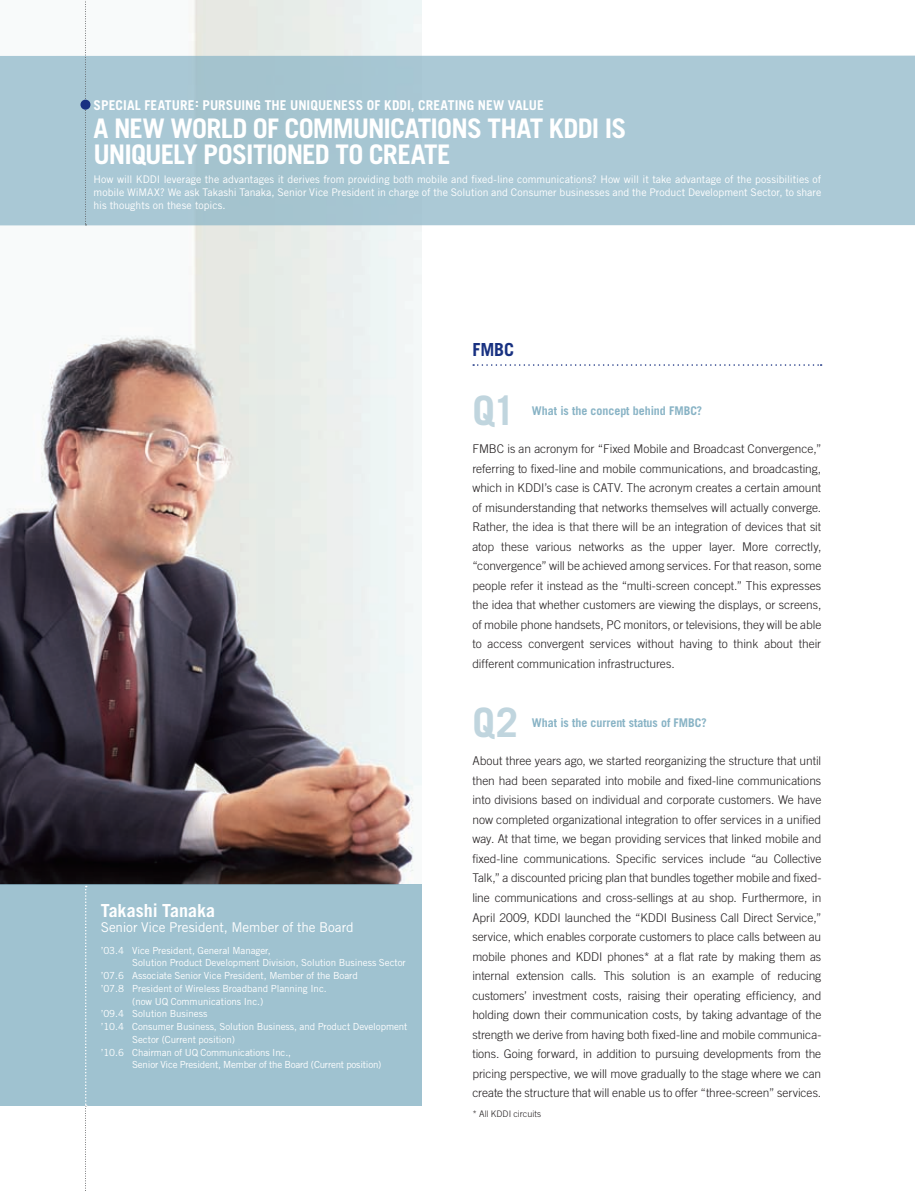
<style>
.page{position:relative;width:915px;height:1191px;background:#fff}
.page>*{position:absolute;margin:0;border:0;box-sizing:border-box;transform-origin:0 0}
.t1{font:700 40.5px "Trade Gothic";color:#c0d5de}
.t2{font:700 27px "Trade Gothic";letter-spacing:-.03em;color:#fff}
.t3{font:700 18px "Trade Gothic";letter-spacing:.005em;color:#fff}
.t4{font:700 18px "Trade Gothic";color:#183181}
.t5{font:700 13.5px "Trade Gothic";letter-spacing:.005em;color:#fff}
.t6{font:13.5px "Trade Gothic";letter-spacing:-.01em;color:#fff}
.t7{font:300 12px/19.5px "Trade Gothic";letter-spacing:-.005em;color:#231f20;text-align:justify}
.t8{font:700 12px "Trade Gothic";letter-spacing:-.005em;color:#88b3c5}
.t9{font:10.5px/12.8px "Trade Gothic";color:#fff;text-align:justify}
.t10{font:9.75px "Trade Gothic";letter-spacing:-.005em;color:#fff}
.t11{font:300 9px "Trade Gothic";letter-spacing:.01em;color:#231f20}
</style>
<div class="page">
<img style="left:0;top:0;width:421px;height:884px">
<svg style="left:473px;top:364px;width:348px;height:2px"></svg>
<div style="left:0;top:55px;width:914px;height:170px;background:#abc9d6"></div>
<div style="left:0;top:884px;width:421px;height:222px;background:#9fc2d0"></div>
<svg style="left:85px;top:0;width:1px;height:225px"></svg>
<div style="left:81px;top:100px;width:9px;height:9px;background:#183181;border-radius:50%"></div>
<div style="left:80px;top:100px;width:10px;height:10px;border:2px solid #183181;border-radius:50%"></div>
<svg style="left:85px;top:885px;width:2px;height:306px"></svg>
<p class="t5" style="left:94px;top:96px;width:241px">SPECIAL FEATURE: PURSUING THE UNIQUENESS</p>
<p class="t5" style="left:367px;top:96px;width:177px">OF KDDI, CREATING NEW VALUE</p>
<p class="t2" style="left:94px;top:112px;width:224px">A NEW WORLD OF COMM</p>
<p class="t2" style="left:352px;top:112px;width:100px">UNICATIONS</p>
<p class="t2" style="left:487px;top:112px;width:137px">THAT KDDI IS</p>
<p class="t2" style="left:93px;top:138px;width:194px">UNIQUELY POSITIONED</p>
<p class="t2" style="left:335px;top:138px;width:102px">TO CREATE</p>
<p class="t9" style="left:94px;top:173px;width:729px">How will KDDI leverage the advantages it derives from providing both mobile and fixed-line communications? How will it take advantage of the possibilities of mobile WiMAX? We ask Takashi Tanaka, Senior Vice President in charge of the Solution and Consumer businesses and the Product Development Sector, to share his thoughts on these topics.</p>
<p class="t3" style="left:101px;top:899px;width:116px">TAKASHI TANAKA</p>
<p class="t6" style="left:101px;top:919px;width:254px">Senior Vice President, Member of the Board</p>
<p class="t10" style="left:101px;top:944px;width:172px">’03.4 Vice President, General Manager,</p>
<p class="t10" style="left:132px;top:957px;width:275px">Solution Product Development Division, Solution Business Sector</p>
<p class="t10" style="left:101px;top:969px;width:258px">’07.6 Associate Senior Vice President, Member of the Board</p>
<p class="t10" style="left:101px;top:982px;width:227px">’07.8 President of Wireless Broadband Planning Inc.</p>
<p class="t10" style="left:132px;top:995px;width:133px">(now UQ Communications Inc.)</p>
<p class="t10" style="left:101px;top:1008px;width:108px">’09.4 Solution Business</p>
<p class="t10" style="left:101px;top:1020px;width:308px">’10.4 Consumer Business, Solution Business, and Product Development</p>
<p class="t10" style="left:132px;top:1033px;width:104px">Sector (Current position)</p>
<p class="t10" style="left:101px;top:1046px;width:192px">’10.6 Chairman of UQ Communications Inc.,</p>
<p class="t10" style="left:132px;top:1059px;width:251px">Senior Vice President, Member of the Board (Current position)</p>
<p class="t4" style="left:472px;top:338px;width:43px">FMBC</p>
<p class="t1" style="left:472px;top:385px;width:45px">Q1</p>
<p class="t8" style="left:531px;top:403px;width:172px">WHAT IS THE CONCEPT BEHIND FMBC?</p>
<p class="t7" style="left:472px;top:439px;width:350px">FMBC is an acronym for “Fixed Mobile and Broadcast Convergence,” referring to fixed-line and mobile communications, and broadcasting, which in KDDI’s case is CATV. The acronym creates a certain amount of misunderstanding that networks themselves will actually converge.<br>Rather, the idea is that there will be an integration of devices that sit atop these various networks as the upper layer. More correctly, “convergence” will be achieved among services. For that reason, some people refer it instead as the “multi-screen concept.” This expresses the idea that whether customers are viewing the displays, or screens, of mobile phone handsets, PC monitors, or televisions, they will be able to access convergent services without having to think about their different communication infrastructures.</p>
<p class="t1" style="left:472px;top:697px;width:47px">Q2</p>
<p class="t8" style="left:531px;top:715px;width:176px">WHAT IS THE CURRENT STATUS OF FMBC?</p>
<p class="t7" style="left:472px;top:751px;width:350px">About three years ago, we started reorganizing the structure that until then had been separated into mobile and fixed-line communications into divisions based on individual and corporate customers. We have now completed organizational integration to offer services in a unified way. At that time, we began providing services that linked mobile and fixed-line communications. Specific services include “au Collective Talk,” a discounted pricing plan that bundles together mobile and fixed&shy;line communications and cross-sellings at au shop. Furthermore, in April 2009, KDDI launched the “KDDI Business Call Direct Service,” service, which enables corporate customers to place calls between au mobile phones and KDDI phones* at a flat rate by making them as internal extension calls. This solution is an example of reducing customers’ investment costs, raising their operating efficiency, and holding down their communication costs, by taking advantage of the strength we derive from having both fixed-line and mobile communica&shy;tions. Going forward, in addition to pursuing developments from the pricing perspective, we will move gradually to the stage where we can create the structure that will enable us to offer “three-screen” services.</p>
<p class="t11" style="left:472px;top:1108px;width:70px">* All KDDI circuits</p>
</div>
